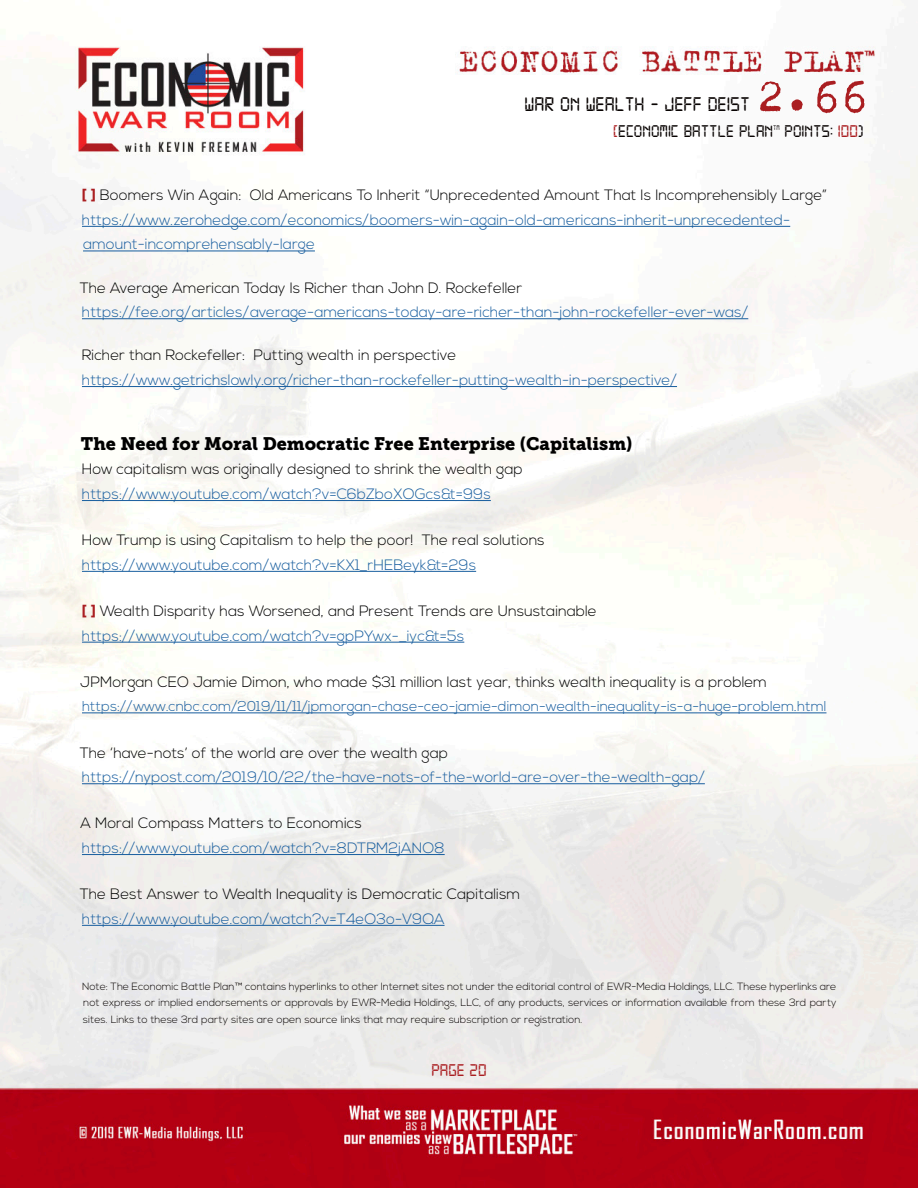
<style>
.page{position:relative;width:918px;height:1188px;background:#fff}
.page>*{position:absolute;margin:0;border:0;box-sizing:border-box;transform-origin:0 0}
.t1{font:51px "Trixie";color:#aa1e21}
.t2{font:21px "Digital 7";color:#080302}
.t3{font:18px "Museo Slab 900";color:#000}
.t4{font:18px "Digital 7";color:#080302}
.t5{font:18px "Digital 7";color:#aa1e21}
.t6{font:300 15px/24.6px "Nexa";color:#175d9e}
.t7{font:300 15px "Nexa";color:#000}
.t8{font:300 14.25px "Nexa";color:#175d9e}
.t9{font:300 10.5px/16.5px "Nexa";color:#080302;text-align:justify}
.t10{font:7.05px "Digital 7";color:#080302}
.s1{color:#aa1e21}
.s2{font-family:"Museo Slab 900";font-weight:400;color:#aa1e21}
</style>
<div class="page">
<img style="left:0;top:29px;width:918px;height:1159px">
<hr style="left:82px;top:226px;width:708px;height:1px;background:#175d9e">
<hr style="left:83px;top:251px;width:232px;height:1px;background:#175d9e">
<hr style="left:82px;top:318px;width:666px;height:1px;background:#175d9e">
<hr style="left:82px;top:386px;width:595px;height:1px;background:#175d9e">
<hr style="left:82px;top:500px;width:409px;height:1px;background:#175d9e">
<hr style="left:82px;top:571px;width:394px;height:1px;background:#175d9e">
<hr style="left:82px;top:642px;width:382px;height:1px;background:#175d9e">
<hr style="left:82px;top:713px;width:744px;height:1px;background:#175d9e">
<hr style="left:82px;top:783px;width:623px;height:1px;background:#175d9e">
<hr style="left:82px;top:854px;width:363px;height:1px;background:#175d9e">
<hr style="left:82px;top:925px;width:363px;height:1px;background:#175d9e">
<h1 class="t1" style="left:756px;top:62px;width:114px">2.66</h1>
<p class="t4" style="left:613px;top:123px;width:161px"><span class="s1">[</span>ECONOMIC BATTLE PLAN</p>
<p class="t10" style="left:773px;top:124px;width:8px">TM</p>
<p class="t4" style="left:785px;top:123px;width:81px">POINTS: <span class="s1">100</span>)</p>
<h2 class="t2" style="left:524px;top:95px;width:227px">WAR ON WEALTH - JEFF DEIST</h2>
<p class="t7" style="left:82px;top:186px;width:747px"><span class="s2">[ ]</span> Boomers Win Again: Old Americans To Inherit “Unprecedented Amount That Is Incomprehensibly Large”</p>
<p class="t6" style="left:82px;top:208px;width:710px">https://www.zerohedge.com/economics/boomers-win-again-old-americans-inherit-unprecedented&shy;amount-incomprehensably-large</p>
<p class="t7" style="left:80px;top:279px;width:444px">The Average American Today Is Richer than John D. Rockefeller</p>
<p class="t6" style="left:82px;top:300px;width:668px">https://fee.org/articles/average-americans-today-are-richer-than-john-rockefeller-ever-was/</p>
<p class="t7" style="left:82px;top:347px;width:376px">Richer than Rockefeller: Putting wealth in perspective</p>
<p class="t6" style="left:82px;top:368px;width:597px">https://www.getrichslowly.org/richer-than-rockefeller-putting-wealth-in-perspective/</p>
<p class="t3" style="left:81px;top:433px;width:553px">The Need for Moral Democratic Free Enterprise (Capitalism)</p>
<p class="t7" style="left:82px;top:461px;width:442px">How capitalism was originally designed to shrink the wealth gap</p>
<p class="t6" style="left:82px;top:482px;width:410px">https://www.youtube.com/watch?v=C6bZboXOGcs&amp;t=99s</p>
<p class="t7" style="left:82px;top:531px;width:464px">How Trump is using Capitalism to help the poor! The real solutions</p>
<p class="t6" style="left:82px;top:553px;width:396px">https://www.youtube.com/watch?v=KX1_rHEBeyk&amp;t=29s</p>
<p class="t7" style="left:82px;top:602px;width:517px"><span class="s2">[ ]</span> Wealth Disparity has Worsened, and Present Trends are Unsustainable</p>
<p class="t6" style="left:82px;top:624px;width:384px">https://www.youtube.com/watch?v=gpPYwx-_iyc&amp;t=5s</p>
<p class="t7" style="left:80px;top:673px;width:688px">JPMorgan CEO Jamie Dimon, who made $31 million last year, thinks wealth inequality is a problem</p>
<p class="t8" style="left:82px;top:698px;width:746px">https://www.cnbc.com/2019/11/11/jpmorgan-chase-ceo-jamie-dimon-wealth-inequality-is-a-huge-problem.html</p>
<p class="t7" style="left:80px;top:744px;width:370px">The ‘have-nots’ of the world are over the wealth gap</p>
<p class="t6" style="left:82px;top:765px;width:624px">https://nypost.com/2019/10/22/the-have-nots-of-the-world-are-over-the-wealth-gap/</p>
<p class="t7" style="left:81px;top:815px;width:283px">A Moral Compass Matters to Economics</p>
<p class="t6" style="left:82px;top:836px;width:364px">https://www.youtube.com/watch?v=8DTRM2jANO8</p>
<p class="t7" style="left:80px;top:885px;width:442px">The Best Answer to Wealth Inequality is Democratic Capitalism</p>
<p class="t6" style="left:82px;top:907px;width:364px">https://www.youtube.com/watch?v=T4eO3o-V9QA</p>
<p class="t9" style="left:82px;top:978px;width:756px">Note: The Economic Battle Plan™ contains hyperlinks to other Internet sites not under the editorial control of EWR-Media Holdings, LLC. These hyperlinks are not express or implied endorsements or approvals by EWR-Media Holdings, LLC, of any products, services or information available from these 3rd party sites. Links to these 3rd party sites are open source links that may require subscription or registration.</p>
<p class="t5" style="left:431px;top:1062px;width:57px">PAGE 20</p>
</div>
